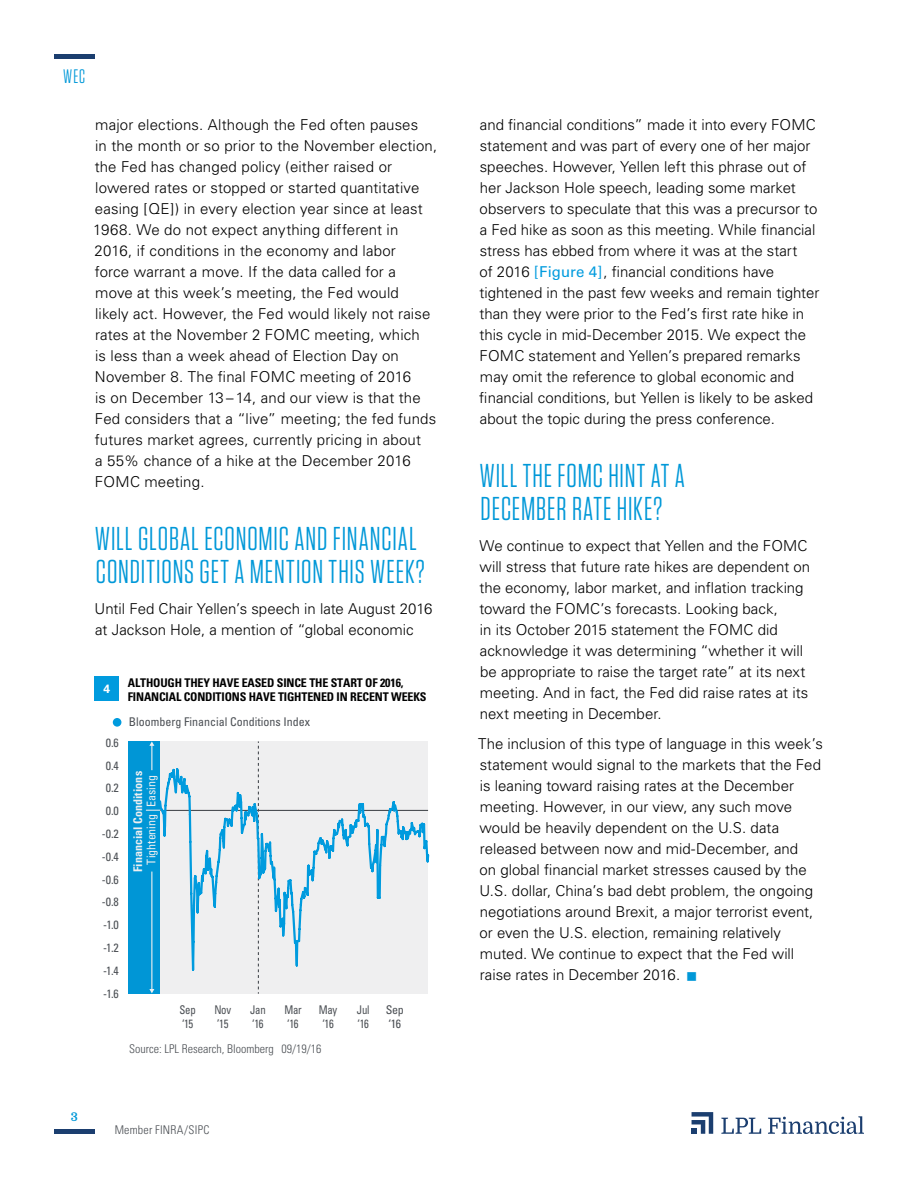
<style>
.page{position:relative;width:918px;height:1188px;background:#fff}
.page>*{position:absolute;margin:0;border:0;box-sizing:border-box;transform-origin:0 0}
.t1{font:33px/33px "Tungsten Narrow";letter-spacing:.025em;color:#0098d8}
.t2{font:19.5px "Tungsten Narrow";color:#0098d8}
.t3{font:300 15px/21px "Univers";color:#000}
.t4{font:700 condensed 12px/14.4px "Univers";letter-spacing:-.01em;color:#000}
.t5{font:300 condensed 12px "Univers";color:#4b4f54}
.t6{font:condensed 12px/22.8px "Univers";color:#4d5156;text-align:center}
.t7{font:condensed 12px/13.5px "Univers";color:#4b4f54}
.t8{font:condensed 12px/13.5px "Univers";color:#4b4f54;scale:.9 1}
.t9{font:700 condensed 12px "Univers";letter-spacing:.005em;color:#efeff0}
.t10{font:condensed 12px "Univers";letter-spacing:-.005em;color:#efeff0}
.t11{font:700 12px "Domine";color:#0098d8}
.t12{font:700 12px "Univers";color:#fff}
.s1{font-weight:400;color:#009bde}
.s2{color:#0098d8}
</style>
<div class="page">
<hr style="left:54px;top:1130px;width:40px;height:4px;background:#1b3e6f">
<hr style="left:54px;top:54px;width:40px;height:4px;background:#1b3e6f">
<svg style="left:692px;top:1112px;width:21px;height:22px"></svg>
<svg style="left:721px;top:1118px;width:40px;height:16px"></svg>
<svg style="left:768px;top:1116px;width:96px;height:18px"></svg>
<div style="left:160px;top:741px;width:268px;height:253px;background:#efeff0"></div>
<div style="left:94px;top:677px;width:25px;height:24px;background:#009bde"></div>
<div style="left:113px;top:718px;width:8px;height:9px;background:#009bde;border-radius:50%"></div>
<svg style="left:258px;top:741px;width:1px;height:253px"></svg>
<svg style="left:160px;top:767px;width:270px;height:205px"></svg>
<div style="left:129px;top:741px;width:31px;height:252px;background:#0096d6"></div>
<svg style="left:149px;top:741px;width:5px;height:29px"></svg>
<hr style="left:151px;top:872px;width:1px;height:118px;background:#efeff0">
<svg style="left:149px;top:989px;width:5px;height:4px"></svg>
<svg style="left:146px;top:810px;width:14px;height:1px"></svg>
<h2 class="t2" style="left:63px;top:67px;width:24px">WEC</h2>
<p class="t3" style="left:93px;top:115px;width:346px">major elections. Although the Fed often pauses<br>in the month or so prior to the November election, the Fed has changed policy (either raised or lowered rates or stopped or started quantitative easing [QE]) in every election year since at least 1968. We do not expect anything different in 2016, if conditions in the economy and labor<br>force warrant a move. If the data called for a<br>move at this week’s meeting, the Fed would<br>likely act. However, the Fed would likely not raise rates at the November 2 FOMC meeting, which<br>is less than a week ahead of Election Day on November 8. The final FOMC meeting of 2016<br>is on December 13 – 14, and our view is that the Fed considers that a “live” meeting; the fed funds futures market agrees, currently pricing in about<br>a 55% chance of a hike at the December 2016<br>FOMC meeting.</p>
<h1 class="t1" style="left:95px;top:523px;width:332px">WILL GLOBAL ECONOMIC AND FINANCIAL<br>CONDITIONS GET A MENTION THIS WEEK?</h1>
<p class="t3" style="left:95px;top:599px;width:339px">Until Fed Chair Yellen’s speech in late August 2016 at Jackson Hole, a mention of “global economic</p>
<p class="t12" style="left:103px;top:681px;width:8px">4</p>
<p class="t6" style="left:102px;top:731px;width:19px">0.6<br>0.4<br>0.2<br>0.0 -0.2 -0.4 -0.6 -0.8 -1.0 -1.2 -1.4 -1.6</p>
<p class="t4" style="left:128px;top:675px;width:300px">ALTHOUGH THEY HAVE EASED SINCE THE START OF 2016,<br>FINANCIAL CONDITIONS HAVE TIGHTENED IN RECENT WEEKS</p>
<p class="t7" style="left:129px;top:715px;width:183px">Bloomberg Financial Conditions Index</p>
<p class="t9" style="left:130px;top:872px;width:103px;rotate:-90deg">Financial Conditions</p>
<p class="t10" style="left:144px;top:865px;width:91px;rotate:-90deg">Tightening Easing</p>
<p class="t8" style="left:180px;top:1003px;width:19px">Sep ‘15</p>
<p class="t8" style="left:214px;top:1003px;width:20px">Nov ’15</p>
<p class="t8" style="left:250px;top:1003px;width:19px">Jan ‘16</p>
<p class="t8" style="left:284px;top:1003px;width:21px">Mar ‘16</p>
<p class="t8" style="left:319px;top:1003px;width:22px">May ‘16</p>
<p class="t8" style="left:357px;top:1003px;width:15px">Jul ‘16</p>
<p class="t7" style="left:386px;top:1003px;width:20px">Sep ‘16</p>
<p class="t5" style="left:129px;top:1041px;width:194px">Source: LPL Research, Bloomberg 09/19/16</p>
<p class="t11" style="left:71px;top:1110px;width:9px">3</p>
<p class="t5" style="left:115px;top:1123px;width:96px">Member FINRA/SIPC</p>
<p class="t3" style="left:479px;top:115px;width:342px">and financial conditions” made it into every FOMC statement and was part of every one of her major speeches. However, Yellen left this phrase out of her Jackson Hole speech, leading some market observers to speculate that this was a precursor to a Fed hike as soon as this meeting. While financial stress has ebbed from where it was at the start<br>of 2016 <span class="s1">[Figure 4]</span>, financial conditions have tightened in the past few weeks and remain tighter than they were prior to the Fed’s first rate hike in this cycle in mid-December 2015. We expect the FOMC statement and Yellen’s prepared remarks may omit the reference to global economic and financial conditions, but Yellen is likely to be asked about the topic during the press conference.</p>
<h1 class="t1" style="left:479px;top:460px;width:207px">WILL THE FOMC HINT AT A<br>DECEMBER RATE HIKE?</h1>
<p class="t3" style="left:479px;top:536px;width:332px">We continue to expect that Yellen and the FOMC will stress that future rate hikes are dependent on the economy, labor market, and inflation tracking toward the FOMC’s forecasts. Looking back,<br>in its October 2015 statement the FOMC did acknowledge it was determining “whether it will be appropriate to raise the target rate” at its next meeting. And in fact, the Fed did raise rates at its next meeting in December.</p>
<p class="t3" style="left:478px;top:734px;width:346px">The inclusion of this type of language in this week’s statement would signal to the markets that the Fed is leaning toward raising rates at the December meeting. However, in our view, any such move would be heavily dependent on the U.S. data released between now and mid-December, and<br>on global financial market stresses caused by the U.S. dollar, China’s bad debt problem, the ongoing negotiations around Brexit, a major terrorist event, or even the U.S. election, remaining relatively muted. We continue to expect that the Fed will raise rates in December 2016. <span class="s2">■</span></p>
</div>
